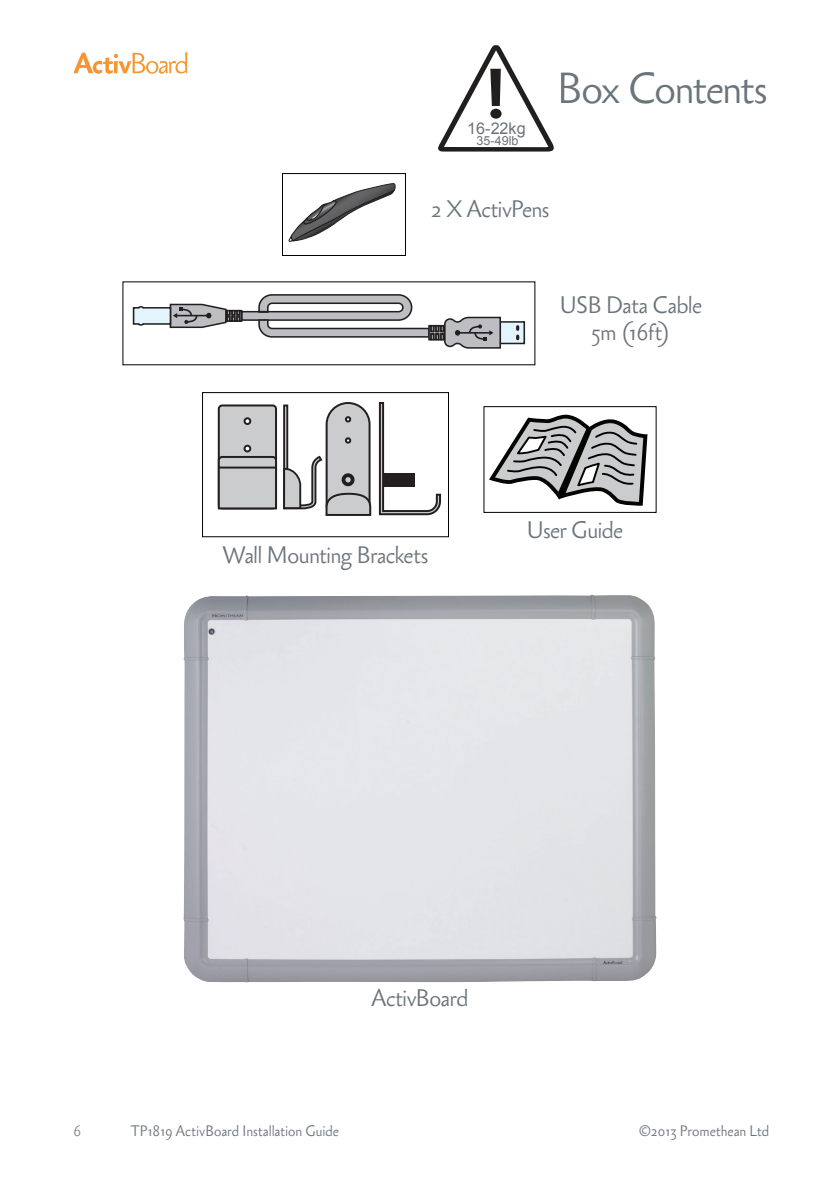
<style>
.page{position:relative;width:840px;height:1191px;background:#fff}
.page>*{position:absolute;margin:0;border:0;box-sizing:border-box;transform-origin:0 0}
.ActivHeadline{font:300 40px "Sebastian";letter-spacing:-.03em;color:#6a747b}
.ActivHeadline-2{font:300 22px/26.4px "Sebastian";letter-spacing:-.03em;color:#6a747b;text-align:center}
.t1{font:16.2px "Arial";color:#6a747b}
.t2{font:300 14px "Sebastian";letter-spacing:.005em;color:#6a747b}
.t3{font:300 14px "Sebastian";color:#808285}
.t4{font:12.6px "Arial";color:#6a747b}
</style>
<div class="page">
<svg style="left:73px;top:52px;width:114px;height:22px"></svg>
<img style="left:183px;top:594px;width:473px;height:389px">
<svg style="left:217px;top:402px;width:224px;height:114px"></svg>
<div style="left:383px;top:473px;width:32px;height:13px;background:#231f20"></div>
<div style="left:202px;top:392px;width:246px;height:145px;border:1px solid #000"></div>
<svg style="left:489px;top:414px;width:159px;height:92px"></svg>
<div style="left:483px;top:406px;width:173px;height:107px;border:1px solid #000"></div>
<div style="left:500px;top:322px;width:24px;height:21px;background:#e2f4fc"></div>
<div style="left:499px;top:321px;width:25px;height:23px;border:2px solid #231f20"></div>
<svg style="left:132px;top:294px;width:369px;height:55px"></svg>
<svg style="left:288px;top:183px;width:108px;height:59px"></svg>
<div style="left:282px;top:173px;width:124px;height:83px;border:1px solid #000"></div>
<svg style="left:438px;top:46px;width:116px;height:105px"></svg>
<div style="left:490px;top:109px;width:11px;height:10px;background:#211e1e;border-radius:50%"></div>
<div style="left:435px;top:44px;width:125px;height:109px;border:1px solid #fff"></div>
<p class="t1" style="left:467px;top:117px;width:60px">16-22kg</p>
<p class="t4" style="left:476px;top:133px;width:43px">35-49lb</p>
<p class="ActivHeadline" style="left:557px;top:63px;width:212px">Box Contents</p>
<p class="ActivHeadline-2" style="left:431px;top:197px;width:120px">2 X ActivPens</p>
<p class="ActivHeadline-2" style="left:559px;top:292px;width:144px">USB Data Cable<br>5m (16ft)</p>
<p class="ActivHeadline-2" style="left:222px;top:542px;width:207px">Wall Mounting Brackets</p>
<p class="ActivHeadline-2" style="left:526px;top:517px;width:98px">User Guide</p>
<p class="ActivHeadline-2" style="left:371px;top:985px;width:98px">ActivBoard</p>
<p class="t3" style="left:73px;top:1122px;width:9px">6</p>
<p class="t2" style="left:131px;top:1122px;width:209px">TP1819 ActivBoard Installation Guide</p>
<p class="t2" style="left:638px;top:1122px;width:132px">©2013 Promethean Ltd</p>
</div>
